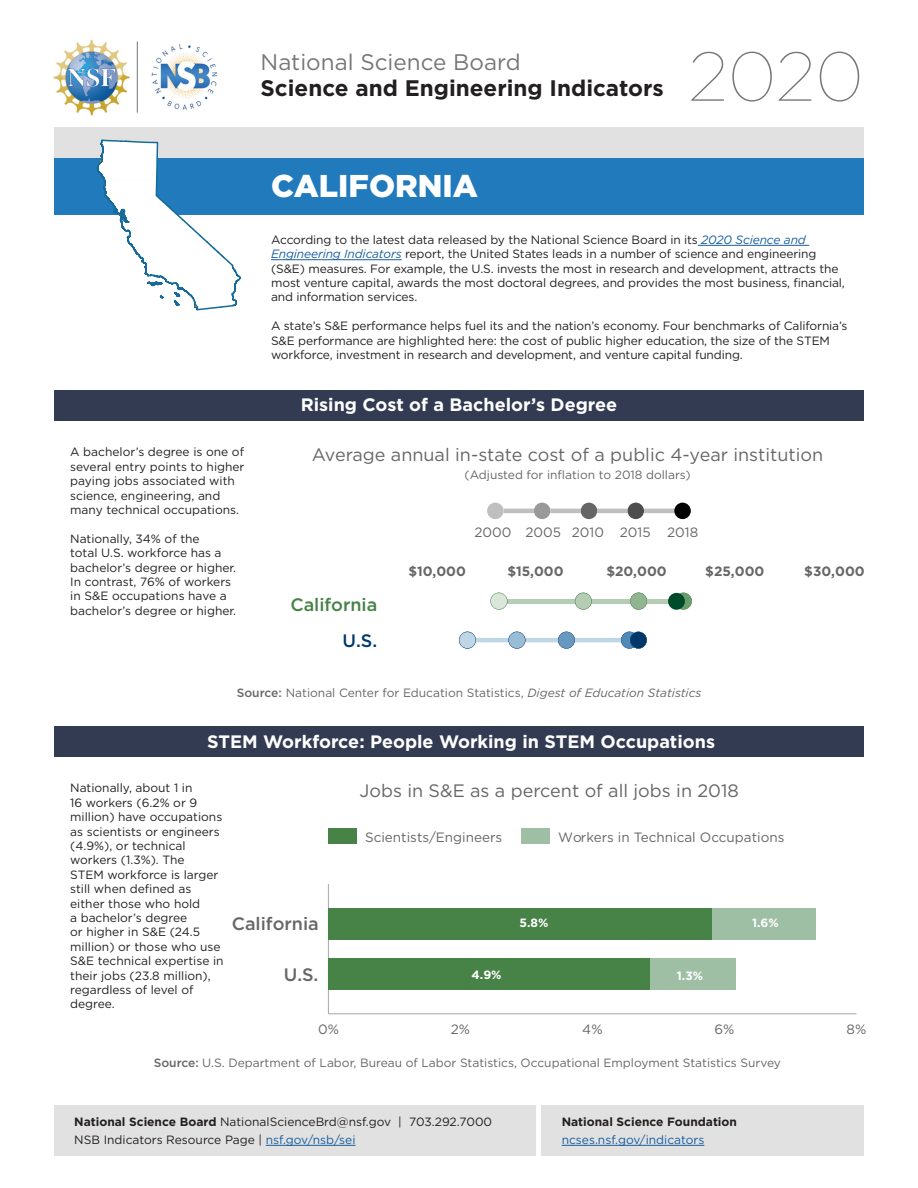
<style>
.page{position:relative;width:918px;height:1188px;background:#fff}
.page>*{position:absolute;margin:0;border:0;box-sizing:border-box;transform-origin:0 0}
.t1{font:100 69px "Gotham HTF";color:#767676}
.t2{font:900 31.5px "Gotham HTF";color:#fff}
.t3{font:700 22.5px "Gotham HTF";color:#231f20}
.t4{font:22.5px "Gotham HTF";color:#767676}
.t5{font:18px "Gotham HTF";color:#666}
.t6{font:700 18px "Gotham HTF";color:#fff}
.t7{font:500 18px "Gotham HTF";color:#666}
.t8{font:500 18px "Gotham HTF";color:#478247}
.t9{font:500 18px "Gotham HTF";color:#01386c}
.t10{font:13.5px "Gotham HTF";color:#666}
.t11{font:700 13.5px "Gotham HTF";color:#666}
.t12{font:12px/14.4px "Gotham HTF";letter-spacing:-.01em;color:#231f20}
.t13{font:12px "Gotham HTF";color:#666}
.t14{font:700 12px "Gotham HTF";color:#231f20}
.t15{font:12px "Gotham HTF";color:#175d9e}
.t16{font:700 12px "Gotham HTF";color:#fff}
.s1{font-style:italic;color:#175d9e}
.s2{font-weight:500}
.s3{font-style:italic}
.s4{font-weight:700}
.s5{color:#175d9e}
</style>
<div class="page">
<div style="left:54px;top:727px;width:810px;height:30px;background:#323b52"></div>
<div style="left:521px;top:828px;width:29px;height:16px;background:#9ebfa3"></div>
<div style="left:328px;top:828px;width:29px;height:16px;background:#478247"></div>
<div style="left:54px;top:391px;width:810px;height:30px;background:#323b52"></div>
<div style="left:54px;top:128px;width:810px;height:31px;background:#e1e1e1"></div>
<div style="left:54px;top:159px;width:810px;height:56px;background:#217abc"></div>
<hr style="left:698px;top:245px;width:111px;height:1px;background:#175d9e">
<hr style="left:271px;top:259px;width:131px;height:1px;background:#175d9e">
<svg style="left:487px;top:503px;width:193px;height:16px"></svg>
<div style="left:674px;top:503px;width:17px;height:16px;background:#000;border-radius:50%"></div>
<hr style="left:503px;top:599px;width:177px;height:4px;background:#b5ccb5">
<svg style="left:491px;top:593px;width:16px;height:17px"></svg>
<svg style="left:575px;top:593px;width:17px;height:17px"></svg>
<svg style="left:679px;top:593px;width:13px;height:17px"></svg>
<div style="left:668px;top:593px;width:17px;height:17px;background:#004b2a;border-radius:50%"></div>
<svg style="left:459px;top:632px;width:188px;height:17px"></svg>
<svg style="left:630px;top:593px;width:17px;height:17px"></svg>
<img style="left:53px;top:39px;width:165px;height:77px">
<div style="left:542px;top:1105px;width:322px;height:51px;background:#e1e1e1"></div>
<div style="left:54px;top:1105px;width:482px;height:51px;background:#e1e1e1"></div>
<hr style="left:266px;top:1145px;width:90px;height:1px;background:#175d9e">
<hr style="left:562px;top:1145px;width:142px;height:1px;background:#175d9e">
<svg style="left:96px;top:139px;width:146px;height:172px"></svg>
<hr style="left:328px;top:884px;width:1px;height:130px;background:#b0b0b0">
<hr style="left:328px;top:1013px;width:528px;height:1px;background:#b0b0b0">
<div style="left:711px;top:908px;width:105px;height:32px;background:#9ebfa3"></div>
<div style="left:650px;top:958px;width:85px;height:32px;background:#9ebfa3"></div>
<div style="left:328px;top:908px;width:383px;height:32px;background:#478247"></div>
<div style="left:328px;top:958px;width:322px;height:32px;background:#478247"></div>
<p class="t4" style="left:261px;top:50px;width:262px">National Science Board</p>
<p class="t3" style="left:261px;top:75px;width:405px">Science and Engineering Indicators</p>
<p class="t1" style="left:688px;top:39px;width:177px">2020</p>
<p class="t2" style="left:271px;top:167px;width:208px">CALIFORNIA</p>
<p class="t12" style="left:70px;top:445px;width:176px">A bachelor’s degree is one of several entry points to higher paying jobs associated with science, engineering, and many technical occupations.</p>
<p class="t12" style="left:70px;top:531px;width:168px">Nationally, 34% of the<br>total U.S. workforce has a bachelor’s degree or higher.<br>In contrast, 76% of workers in S&amp;E occupations have a bachelor’s degree or higher.</p>
<p class="t12" style="left:271px;top:232px;width:575px">According to the latest data released by the National Science Board in its <span class="s1">2020 Science and Engineering Indicators</span> report, the United States leads in a number of science and engineering (S&amp;E) measures. For example, the U.S. invests the most in research and development, attracts the most venture capital, awards the most doctoral degrees, and provides the most business, financial, and information services.</p>
<p class="t12" style="left:271px;top:318px;width:578px">A state’s S&amp;E performance helps fuel its and the nation’s economy. Four benchmarks of California’s<br>S&amp;E performance are highlighted here: the cost of public higher education, the size of the STEM workforce, investment in research and development, and venture capital funding.</p>
<p class="t6" style="left:301px;top:395px;width:318px">Rising Cost of a Bachelor’s Degree</p>
<p class="t5" style="left:312px;top:445px;width:513px">Average annual in-state cost of a public 4-year institution</p>
<p class="t13" style="left:465px;top:469px;width:228px">(Adjusted for inflation to 2018 dollars)</p>
<p class="t8" style="left:290px;top:594px;width:88px">California</p>
<p class="t9" style="left:343px;top:630px;width:36px">U.S.</p>
<p class="t11" style="left:408px;top:563px;width:59px">$10,000</p>
<p class="t10" style="left:474px;top:524px;width:225px">2000 2005 2010 2015 2018</p>
<p class="t11" style="left:507px;top:563px;width:58px">$15,000</p>
<p class="t11" style="left:606px;top:563px;width:62px">$20,000</p>
<p class="t11" style="left:705px;top:563px;width:61px">$25,000</p>
<p class="t11" style="left:804px;top:563px;width:62px">$30,000</p>
<p class="t13" style="left:237px;top:686px;width:466px"><span class="s2">Source:</span> National Center for Education Statistics, <span class="s3">Digest of Education Statistics</span></p>
<p class="t6" style="left:207px;top:731px;width:509px">STEM Workforce: People Working in STEM Occupations</p>
<p class="t12" style="left:70px;top:781px;width:155px">Nationally, about 1 in<br>16 workers (6.2% or 9 million) have occupations as scientists or engineers (4.9%), or technical workers (1.3%). The<br>STEM workforce is larger still when defined as either those who hold<br>a bachelor’s degree<br>or higher in S&amp;E (24.5 million) or those who use<br>S&amp;E technical expertise in their jobs (23.8 million), regardless of level of degree.</p>
<p class="t5" style="left:360px;top:781px;width:381px">Jobs in S&amp;E as a percent of all jobs in 2018</p>
<p class="t7" style="left:232px;top:913px;width:89px">California</p>
<p class="t7" style="left:284px;top:964px;width:36px">U.S.</p>
<p class="t10" style="left:365px;top:830px;width:139px">Scientists/Engineers</p>
<p class="t10" style="left:558px;top:830px;width:228px">Workers in Technical Occupations</p>
<p class="t16" style="left:520px;top:916px;width:30px">5.8%</p>
<p class="t16" style="left:752px;top:916px;width:28px">1.6%</p>
<p class="t16" style="left:472px;top:967px;width:31px">4.9%</p>
<p class="t16" style="left:677px;top:968px;width:28px">1.3%</p>
<p class="t10" style="left:318px;top:1021px;width:22px">0%</p>
<p class="t10" style="left:451px;top:1021px;width:21px">2%</p>
<p class="t10" style="left:582px;top:1021px;width:22px">4%</p>
<p class="t10" style="left:714px;top:1021px;width:21px">6%</p>
<p class="t10" style="left:847px;top:1021px;width:21px">8%</p>
<p class="t13" style="left:154px;top:1056px;width:629px"><span class="s2">Source:</span> U.S. Department of Labor, Bureau of Labor Statistics, Occupational Employment Statistics Survey</p>
<p class="t12" style="left:74px;top:1114px;width:419px"><span class="s4">National Science Board</span> NationalScienceBrd@nsf.gov | 703.292.7000</p>
<p class="t12" style="left:74px;top:1132px;width:283px">NSB Indicators Resource Page | <span class="s5">nsf.gov/nsb/sei</span></p>
<p class="t14" style="left:562px;top:1115px;width:177px">National Science Foundation</p>
<p class="t15" style="left:562px;top:1133px;width:144px">ncses.nsf.gov/indicators</p>
</div>
